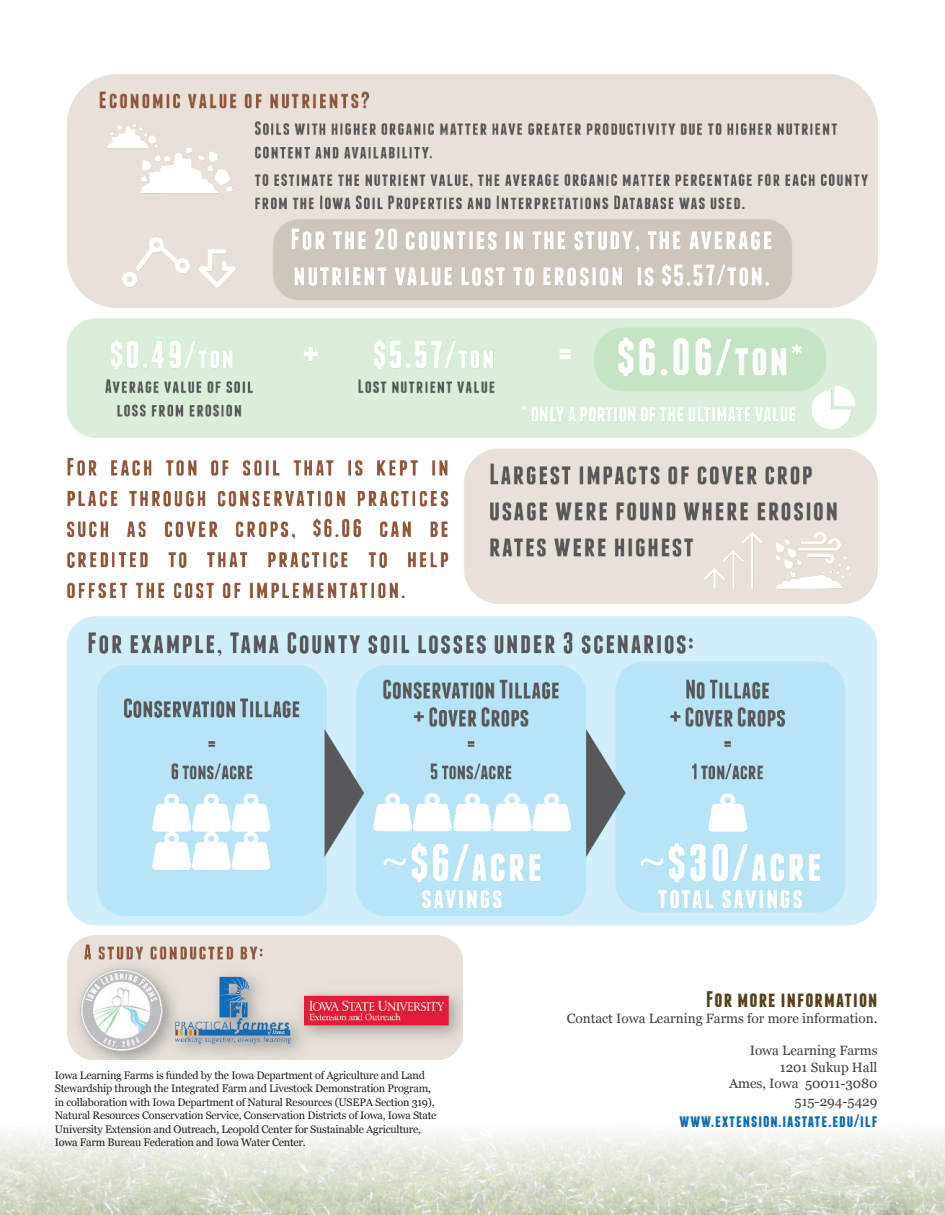
<style>
.page{position:relative;width:945px;height:1215px;background:#fff}
.page>*{position:absolute;margin:0;border:0;box-sizing:border-box;transform-origin:0 0}
.t1{font:700 22.5px "Franchise";letter-spacing:.05em;color:#564218}
.t2{font:700 18px "Franchise";letter-spacing:.05em;color:#0d6cb6}
.t3{font:13.5px/16.2px "Georgia";color:#3e3e3f;text-align:right}
.t4{font:10.8px/13.5px "Georgia";letter-spacing:-.02em;color:#231f20}
</style>
<div class="page">
<img style="left:66px;top:74px;width:812px;height:852px">
<svg style="left:3px;top:1131px;width:939px;height:81px"></svg>
<div style="left:0;top:1105px;width:945px;height:110px;border:2px solid #fff"></div>
<img style="left:68px;top:935px;width:394px;height:125px">
<p class="t4" style="left:55px;top:1069px;width:383px">Iowa Learning Farms is funded by the Iowa Department of Agriculture and Land Stewardship through the Integrated Farm and Livestock Demonstration Program, in collaboration with Iowa Department of Natural Resources (USEPA Section 319), Natural Resources Conservation Service, Conservation Districts of Iowa, Iowa State University Extension and Outreach, Leopold Center for Sustainable Agriculture, Iowa Farm Bureau Federation and Iowa Water Center.</p>
<h1 class="t1" style="left:706px;top:989px;width:173px">For more information</h1>
<p class="t3" style="left:567px;top:1011px;width:312px">Contact Iowa Learning Farms for more information.</p>
<p class="t3" style="left:729px;top:1044px;width:150px">Iowa Learning Farms<br>1201 Sukup Hall<br>Ames, Iowa 50011-3080</p>
<p class="t3" style="left:795px;top:1094px;width:84px">515-294-5429</p>
<h2 class="t2" style="left:680px;top:1113px;width:199px">www.extension.iastate.edu/ilf</h2>
</div>
